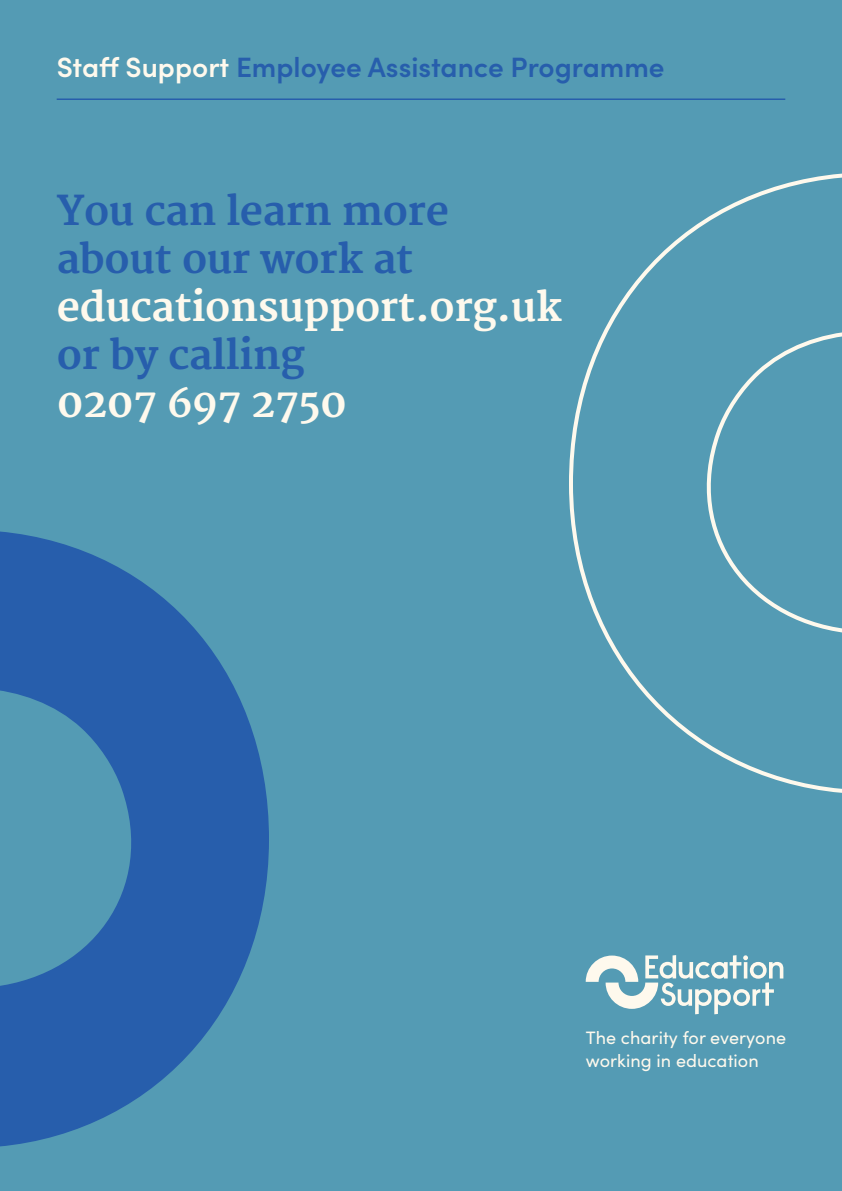
<style>
.page{position:relative;width:842px;height:1191px;background:#549bb4}
.page>*{position:absolute;margin:0;border:0;box-sizing:border-box;transform-origin:0 0}
.t1{font:700 40px/48px "Merriweather";letter-spacing:-.01em;color:#275eac}
.t2{font:700 40px "Merriweather";letter-spacing:-.01em;color:#fef9ed}
.t3{font:600 28px "Sofia Pro";color:#275eac}
.t4{font:18px/22px "Sofia Pro";letter-spacing:.005em;color:#fef9ed}
.s1{color:#fef9ed}
</style>
<div class="page">
<svg style="left:570px;top:173px;width:272px;height:620px"></svg>
<hr style="left:57px;top:98px;width:728px;height:2px;background:#275eac">
<svg style="left:586px;top:955px;width:197px;height:59px"></svg>
<svg style="left:0;top:531px;width:269px;height:616px;fill:#275eac"></svg>
<p class="t3" style="left:57px;top:46px;width:609px"><span class="s1">Staff Support</span> Employee Assistance Programme</p>
<p class="t1" style="left:57px;top:189px;width:394px">You can learn more about our work at</p>
<p class="t2" style="left:57px;top:284px;width:507px">educationsupport.org.uk</p>
<p class="t1" style="left:57px;top:333px;width:250px">or by calling</p>
<p class="t2" style="left:57px;top:380px;width:292px">0207 697 2750</p>
<p class="t4" style="left:586px;top:1026px;width:202px">The charity for everyone working in education</p>
</div>
